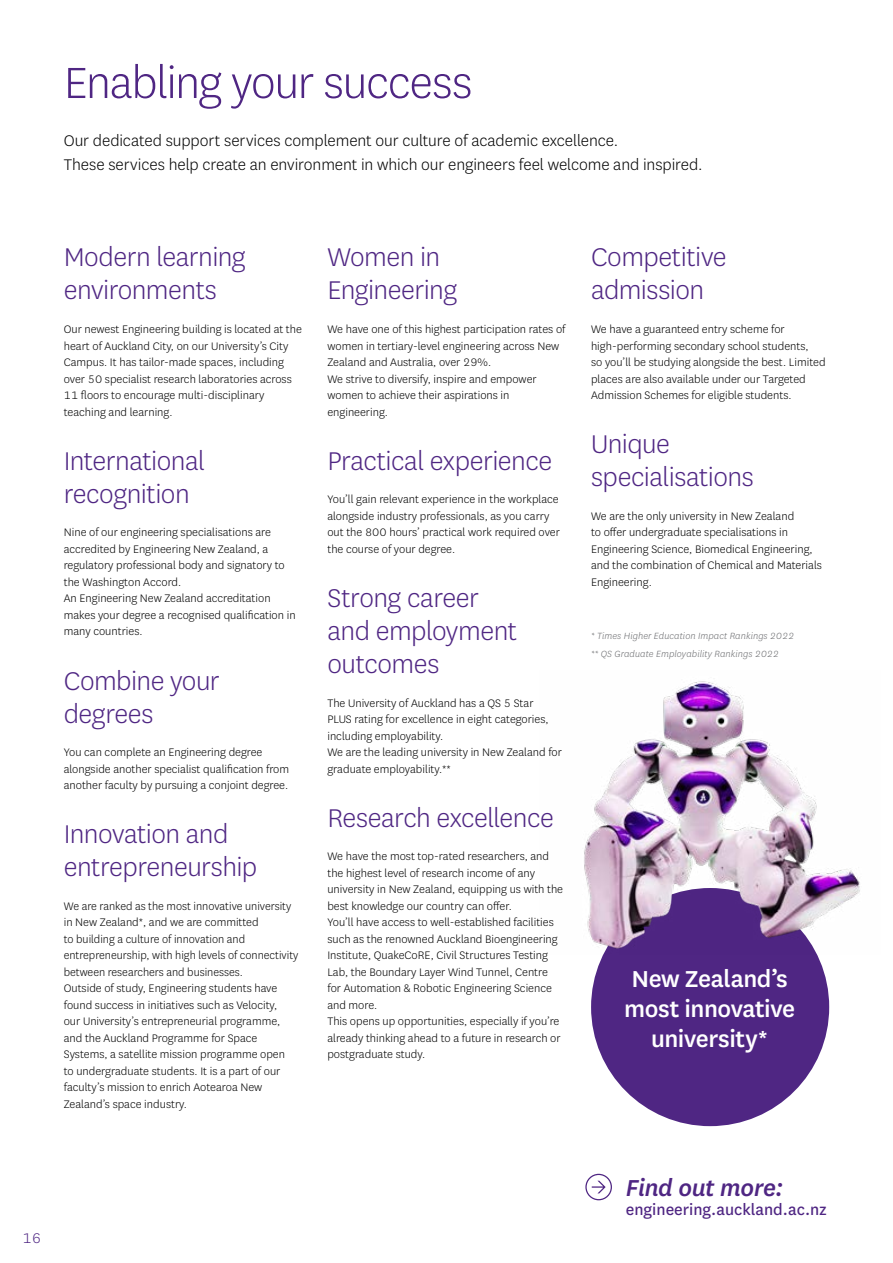
<style>
.page{position:relative;width:893px;height:1263px;background:#fff}
.page>*{position:absolute;margin:0;border:0;box-sizing:border-box;transform-origin:0 0}
.t1{font:300 51px "National";letter-spacing:-.025em;color:#4f2683}
.t2{font:300 30px/33px "National";letter-spacing:-.015em;color:#4f2683}
.t3{font:500 27px/30px "National";letter-spacing:-.015em;color:#fff;text-align:center}
.t4{font:italic 500 27px "National";letter-spacing:-.02em;color:#4f2683}
.t5{font:300 18px/24px "National";letter-spacing:-.005em;color:#000}
.t6{font:18px "National";color:#4f2683}
.t7{font:300 16.5px "National";color:#4f2683}
.t8{font:300 12.75px/16.5px "National";color:#000}
.t9{font:italic 300 10.5px/17.7px "National";letter-spacing:.01em;color:#6d6e71}
</style>
<div class="page">
<div style="left:591px;top:888px;width:238px;height:238px;background:#4f2683;border-radius:50%"></div>
<img style="left:584px;top:681px;width:276px;height:273px">
<div style="left:585px;top:1174px;width:27px;height:26px;border:1px solid #4f2683;border-radius:50%"></div>
<svg style="left:592px;top:1181px;width:14px;height:12px"></svg>
<h1 class="t1" style="left:64px;top:51px;width:410px">Enabling your success</h1>
<h3 class="t5" style="left:64px;top:128px;width:640px">Our dedicated support services complement our culture of academic excellence.<br>These services help create an environment in which our engineers feel welcome and inspired.</h3>
<h2 class="t2" style="left:64px;top:240px;width:183px">Modern learning environments</h2>
<p class="t8" style="left:64px;top:320px;width:240px">Our newest Engineering building is located at the heart of Auckland City, on our University’s City Campus. It has tailor-made spaces, including over 50 specialist research laboratories across 11 floors to encourage multi-disciplinary teaching and learning.</p>
<h2 class="t2" style="left:64px;top:443px;width:143px">International recognition</h2>
<p class="t8" style="left:64px;top:524px;width:233px">Nine of our engineering specialisations are accredited by Engineering New Zealand, a regulatory professional body and signatory to the Washington Accord.<br>An Engineering New Zealand accreditation makes your degree a recognised qualification in many countries.</p>
<h2 class="t2" style="left:64px;top:663px;width:158px">Combine your degrees</h2>
<p class="t8" style="left:64px;top:743px;width:227px">You can complete an Engineering degree alongside another specialist qualification from another faculty by pursuing a conjoint degree.</p>
<h2 class="t2" style="left:64px;top:817px;width:195px">Innovation and entrepreneurship</h2>
<p class="t8" style="left:64px;top:897px;width:236px">We are ranked as the most innovative university in New Zealand*, and we are committed<br>to building a culture of innovation and entrepreneurship, with high levels of connectivity between researchers and businesses.<br>Outside of study, Engineering students have found success in initiatives such as Velocity,<br>our University’s entrepreneurial programme, and the Auckland Programme for Space Systems, a satellite mission programme open<br>to undergraduate students. It is a part of our faculty’s mission to enrich Aotearoa New Zealand’s space industry.</p>
<h2 class="t2" style="left:327px;top:240px;width:131px">Women in<br>Engineering</h2>
<p class="t8" style="left:327px;top:320px;width:240px">We have one of this highest participation rates of women in tertiary-level engineering across New Zealand and Australia, over 29%.<br>We strive to diversify, inspire and empower women to achieve their aspirations in engineering.</p>
<h2 class="t2" style="left:327px;top:443px;width:226px">Practical experience</h2>
<p class="t8" style="left:327px;top:491px;width:234px">You’ll gain relevant experience in the workplace alongside industry professionals, as you carry out the 800 hours’ practical work required over the course of your degree.</p>
<h2 class="t2" style="left:327px;top:580px;width:191px">Strong career and employment outcomes</h2>
<p class="t8" style="left:327px;top:694px;width:236px">The University of Auckland has a QS 5 Star<br>PLUS rating for excellence in eight categories, including employability.<br>We are the leading university in New Zealand for graduate employability.**</p>
<h2 class="t2" style="left:327px;top:800px;width:228px">Research excellence</h2>
<p class="t8" style="left:327px;top:848px;width:237px">We have the most top-rated researchers, and the highest level of research income of any university in New Zealand, equipping us with the best knowledge our country can offer.<br>You’ll have access to well-established facilities such as the renowned Auckland Bioengineering Institute, QuakeCoRE, Civil Structures Testing Lab, the Boundary Layer Wind Tunnel, Centre for Automation &amp; Robotic Engineering Science and more.<br>This opens up opportunities, especially if you’re already thinking ahead to a future in research or postgraduate study.</p>
<h2 class="t2" style="left:591px;top:240px;width:137px">Competitive admission</h2>
<p class="t8" style="left:591px;top:320px;width:236px">We have a guaranteed entry scheme for high-performing secondary school students,<br>so you’ll be studying alongside the best. Limited places are also available under our Targeted Admission Schemes for eligible students.</p>
<h2 class="t2" style="left:591px;top:427px;width:164px">Unique specialisations</h2>
<p class="t8" style="left:591px;top:507px;width:232px">We are the only university in New Zealand<br>to offer undergraduate specialisations in Engineering Science, Biomedical Engineering, and the combination of Chemical and Materials Engineering.</p>
<p class="t9" style="left:591px;top:627px;width:205px">* Times Higher Education Impact Rankings 2022 ** QS Graduate Employability Rankings 2022</p>
<h3 class="t3" style="left:624px;top:962px;width:173px">New Zealand’s most innovative university*</h3>
<p class="t7" style="left:22px;top:1227px;width:20px">16</p>
<h3 class="t4" style="left:626px;top:1170px;width:159px">Find out more:</h3>
<h3 class="t6" style="left:626px;top:1197px;width:202px">engineering.auckland.ac.nz</h3>
</div>
